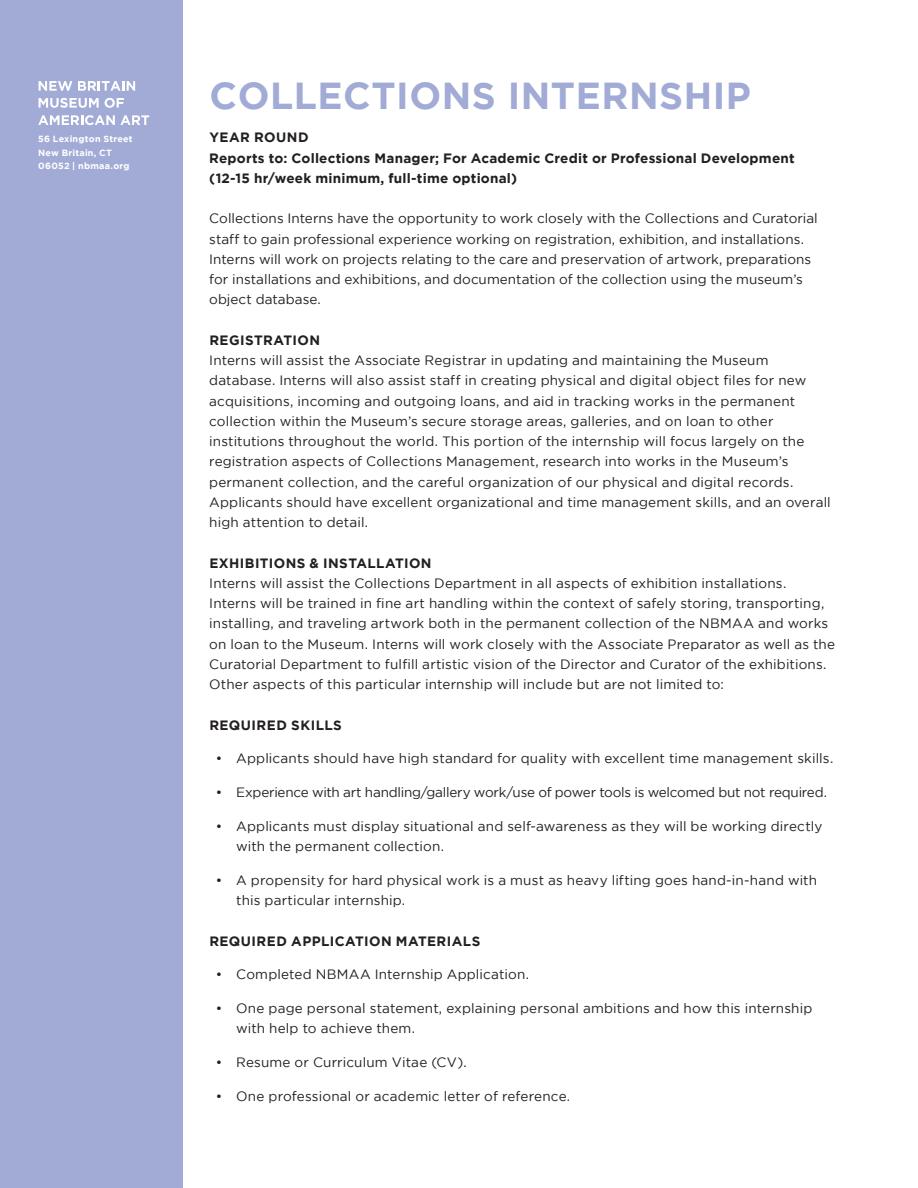
<style>
.page{position:relative;width:918px;height:1188px;background:#fff}
.page>*{position:absolute;margin:0;border:0;box-sizing:border-box;transform-origin:0 0}
.t1{font:700 37.5px "Gotham";letter-spacing:.015em;color:#a1abd6}
.t2{font:13.5px/20.2px "Gotham";letter-spacing:.01em;color:#231f20}
.t3{font:700 13.5px/20.2px "Gotham";letter-spacing:.015em;color:#231f20}
.t4{font:13.5px "Gotham";letter-spacing:-.02em;color:#231f20}
.t5{font:700 13.5px "Gotham";letter-spacing:.035em;color:#231f20}
.t6{font:700 9px/13.5px "Gotham";letter-spacing:.03em;color:#fff}
</style>
<div class="page">
<div style="left:0;top:0;width:182px;height:1188px;background:#a1abd6"></div>
<svg style="left:39px;top:81px;width:97px;height:10px"></svg>
<svg style="left:39px;top:98px;width:60px;height:10px"></svg>
<svg style="left:105px;top:98px;width:19px;height:10px"></svg>
<svg style="left:38px;top:115px;width:111px;height:10px"></svg>
<p class="t6" style="left:38px;top:132px;width:96px">56 Lexington Street<br>New Britain, CT<br>06052 | nbmaa.org</p>
<h1 class="t1" style="left:210px;top:74px;width:543px">COLLECTIONS INTERNSHIP</h1>
<p class="t3" style="left:209px;top:127px;width:587px">YEAR ROUND<br>Reports to: Collections Manager; For Academic Credit or Professional Development (12-15 hr/week minimum, full-time optional)</p>
<p class="t2" style="left:209px;top:208px;width:610px">Collections Interns have the opportunity to work closely with the Collections and Curatorial staff to gain professional experience working on registration, exhibition, and installations.<br>Interns will work on projects relating to the care and preservation of artwork, preparations for installations and exhibitions, and documentation of the collection using the museum’s object database.</p>
<p class="t3" style="left:209px;top:330px;width:112px">REGISTRATION</p>
<p class="t2" style="left:209px;top:350px;width:623px">Interns will assist the Associate Registrar in updating and maintaining the Museum database. Interns will also assist staff in creating physical and digital object files for new acquisitions, incoming and outgoing loans, and aid in tracking works in the permanent collection within the Museum’s secure storage areas, galleries, and on loan to other institutions throughout the world. This portion of the internship will focus largely on the registration aspects of Collections Management, research into works in the Museum’s permanent collection, and the careful organization of our physical and digital records.<br>Applicants should have excellent organizational and time management skills, and an overall high attention to detail.</p>
<p class="t3" style="left:209px;top:553px;width:224px">EXHIBITIONS &amp; INSTALLATION</p>
<p class="t2" style="left:209px;top:573px;width:627px">Interns will assist the Collections Department in all aspects of exhibition installations.<br>Interns will be trained in fine art handling within the context of safely storing, transporting, installing, and traveling artwork both in the permanent collection of the NBMAA and works on loan to the Museum. Interns will work closely with the Associate Preparator as well as the Curatorial Department to fulfill artistic vision of the Director and Curator of the exhibitions.<br>Other aspects of this particular internship will include but are not limited to:</p>
<p class="t5" style="left:209px;top:717px;width:134px">REQUIRED SKILLS</p>
<p class="t2" style="left:216px;top:748px;width:619px">• Applicants should have high standard for quality with excellent time management skills.</p>
<p class="t4" style="left:216px;top:785px;width:612px">• Experience with art handling/gallery work/use of power tools is welcomed but not required.</p>
<p class="t2" style="left:236px;top:816px;width:588px;text-indent:-20px">• Applicants must display situational and self-awareness as they will be working directly with the permanent collection.</p>
<p class="t2" style="left:236px;top:870px;width:582px;text-indent:-20px">• A propensity for hard physical work is a must as heavy lifting goes hand-in-hand with this particular internship.</p>
<p class="t3" style="left:209px;top:931px;width:273px">REQUIRED APPLICATION MATERIALS</p>
<p class="t2" style="left:216px;top:964px;width:315px">• Completed NBMAA Internship Application.</p>
<p class="t2" style="left:236px;top:998px;width:578px;text-indent:-20px">• One page personal statement, explaining personal ambitions and how this internship with help to achieve them.</p>
<p class="t2" style="left:216px;top:1052px;width:252px">• Resume or Curriculum Vitae (CV).</p>
<p class="t2" style="left:216px;top:1086px;width:356px">• One professional or academic letter of reference.</p>
</div>
